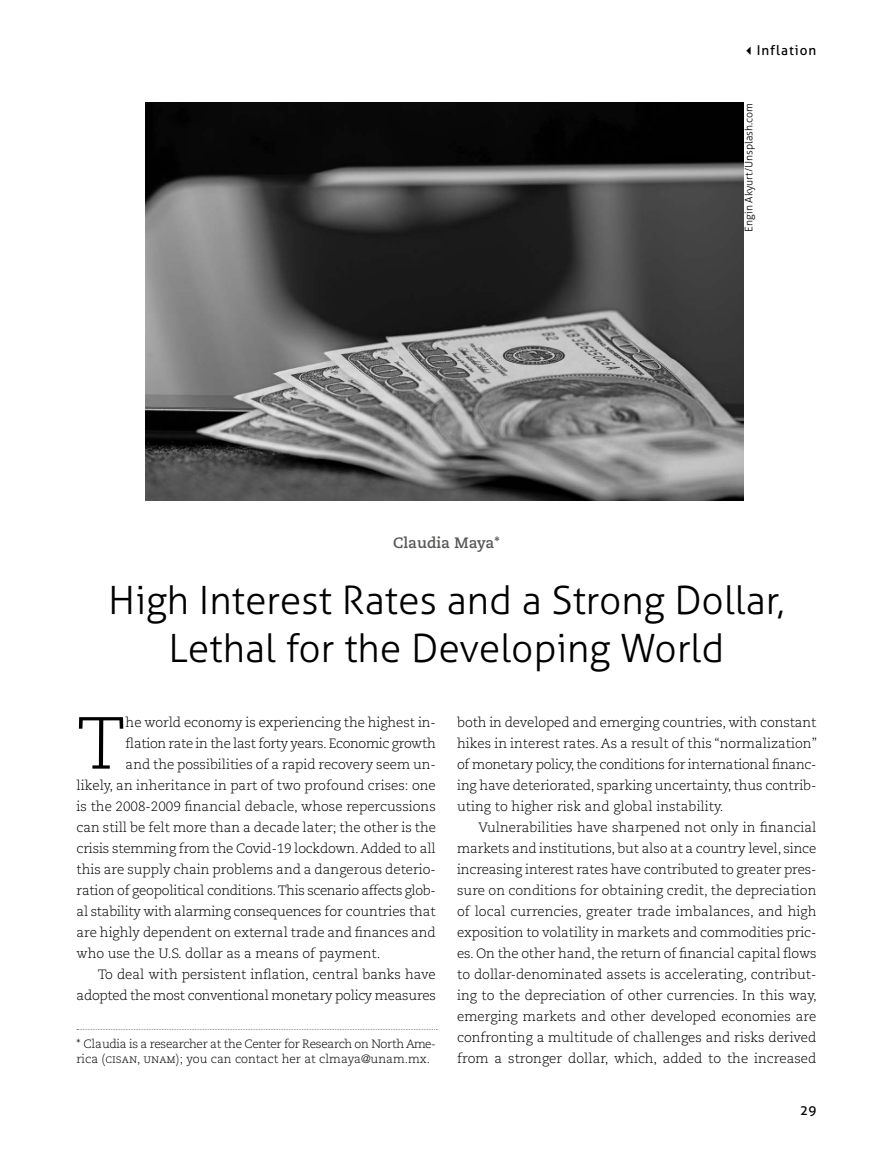
<style>
.page{position:relative;width:893px;height:1149px;background:#fff}
.page>*{position:absolute;margin:0;border:0;box-sizing:border-box;transform-origin:0 0}
.t1{font:300 73.5px "Caecilia LT Std";color:#000}
.t2{font:300 39px/48px "Aller";color:#000;text-align:center}
.t3{font:700 15px "Caecilia LT Std";color:#575756}
.t4{font:300 13.5px/21px "Caecilia LT Std";letter-spacing:-.005em;color:#000;text-align:justify}
.t5{font:300 13.5px "Caecilia LT Std";letter-spacing:-.025em;color:#000}
.t6{font:13.5px "Aller";letter-spacing:.07em;color:#000}
.t7{font:300 12px/15px "Caecilia LT Std";letter-spacing:-.02em;color:#000}
.t8{font:300 10.5px "Aller";color:#000}
</style>
<div class="page">
<img style="left:146px;top:102px;width:597px;height:398px">
<p class="t6" style="left:743px;top:42px;width:74px">✓Inflation</p>
<p class="t8" style="left:742px;top:231px;width:130px;rotate:-90deg">Engin Akyurt/Unsplash.com</p>
<p class="t3" style="left:393px;top:533px;width:108px">Claudia Maya*</p>
<h2 class="t2" style="left:108px;top:576px;width:678px">High Interest Rates and a Strong Dollar,<br>Lethal for the Developing World</h2>
<h1 class="t1" style="left:77px;top:701px;width:51px">T</h1>
<p class="t4" style="left:126px;top:711px;width:312px">he world economy is experiencing the highest in-</p>
<p class="t5" style="left:126px;top:735px;width:312px">flation rate in the last forty years. Economic growth</p>
<p class="t4" style="left:126px;top:753px;width:312px">and the possibilities of a rapid recovery seem un-</p>
<p class="t4" style="left:77px;top:774px;width:361px">likely, an inheritance in part of two profound crises: one</p>
<p class="t4" style="left:77px;top:795px;width:361px">is the 2008-2009 financial debacle, whose repercussions</p>
<p class="t4" style="left:77px;top:816px;width:361px">can still be felt more than a decade later; the other is the</p>
<p class="t4" style="left:77px;top:837px;width:361px">crisis stemming from the Covid-19 lockdown. Added to all</p>
<p class="t4" style="left:77px;top:858px;width:361px">this are supply chain problems and a dangerous deterio-</p>
<p class="t4" style="left:77px;top:879px;width:361px">ration of geopolitical conditions. This scenario affects glob-</p>
<p class="t4" style="left:77px;top:900px;width:361px">al stability with alarming consequences for countries that</p>
<p class="t4" style="left:77px;top:921px;width:361px">are highly dependent on external trade and finances and</p>
<p class="t4" style="left:77px;top:942px;width:305px">who use the U.S. dollar as a means of payment.</p>
<p class="t4" style="left:98px;top:963px;width:339px">To deal with persistent inflation, central banks have</p>
<p class="t4" style="left:77px;top:984px;width:361px">adopted the most conventional monetary policy measures</p>
<p class="t7" style="left:77px;top:1035px;width:361px">* Claudia is a researcher at the Center for Research on North Ame&shy;rica (cisan, unam); you can contact her at clmaya@unam.mx.</p>
<p class="t4" style="left:457px;top:711px;width:361px">both in developed and emerging countries, with constant hikes in interest rates. As a result of this “normalization” of monetary policy, the conditions for international financ&shy;ing have deteriorated, sparking uncertainty, thus contrib&shy;uting to higher risk and global instability.</p>
<p class="t4" style="left:457px;top:816px;width:361px;text-indent:21px">Vulnerabilities have sharpened not only in financial markets and institutions, but also at a country level, since increasing interest rates have contributed to greater pres&shy;sure on conditions for obtaining credit, the depreciation of local currencies, greater trade imbalances, and high exposition to volatility in markets and commodities pric&shy;es. On the other hand, the return of financial capital flows to dollar-denominated assets is accelerating, contribut&shy;ing to the depreciation of other currencies. In this way, emerging markets and other developed economies are confronting a multitude of challenges and risks derived from a stronger dollar, which, added to the increased</p>
<p class="t6" style="left:800px;top:1101px;width:18px">29</p>
</div>
